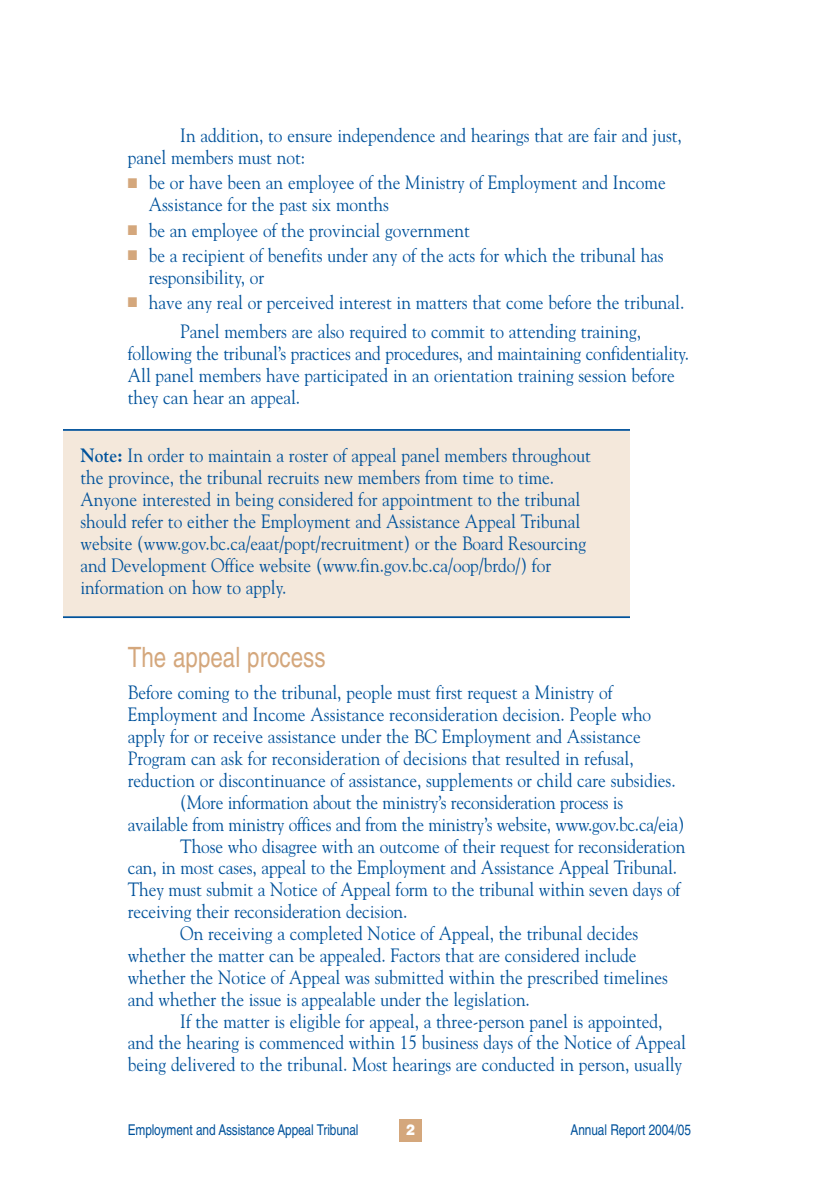
<style>
.page{position:relative;width:819px;height:1197px;background:#fff}
.page>*{position:absolute;margin:0;border:0;box-sizing:border-box;transform-origin:0 0}
.t1{font:28px "Helvetica";color:#d4a77c;scale:.8 1}
.t2{font:19.25px/21.9px "Goudy";color:#00529b;scale:.9 1}
.t3{font:14.88px "Helvetica";letter-spacing:-.01em;color:#00529b;scale:.8 1}
.t4{font:900 14.88px "Helvetica";color:#fff;scale:.9 1}
.s1{color:#d4a77c}
.s2{font-weight:700}
</style>
<div class="page">
<div style="left:399px;top:1119px;width:23px;height:23px;background:#d4a77c"></div>
<div style="left:63px;top:431px;width:567px;height:186px;background:#f4e8db"></div>
<hr style="left:63px;top:429px;width:567px;height:2px;background:#00529b">
<hr style="left:63px;top:616px;width:567px;height:2px;background:#00529b">
<p class="t2" style="left:128px;top:126px;width:617px;text-indent:52px">In addition, to ensure independence and hearings that are fair and just, panel members must not:</p>
<p class="t2" style="left:149px;top:173px;width:576px;text-indent:-21px"><span class="s1">■</span> be or have been an employee of the Ministry of Employment and Income<br>Assistance for the past six months</p>
<p class="t2" style="left:128px;top:220px;width:382px"><span class="s1">■</span> be an employee of the provincial government</p>
<p class="t2" style="left:149px;top:246px;width:574px;text-indent:-21px"><span class="s1">■</span> be a recipient of benefits under any of the acts for which the tribunal has responsibility, or</p>
<p class="t2" style="left:128px;top:290px;width:620px;line-height:28.9px;text-align:center"><span class="s1">■</span> have any real or perceived interest in matters that come before the tribunal.<br>Panel members are also required to commit to attending training,</p>
<p class="t2" style="left:128px;top:344px;width:625px">following the tribunal’s practices and procedures, and maintaining confidentiality.<br>All panel members have participated in an orientation training session before they can hear an appeal.</p>
<p class="t2" style="left:80px;top:446px;width:569px"><span class="s2">Note:</span> In order to maintain a roster of appeal panel members throughout the province, the tribunal recruits new members from time to time.<br>Anyone interested in being considered for appointment to the tribunal should refer to either the Employment and Assistance Appeal Tribunal website (www.gov.bc.ca/eaat/popt/recruitment) or the Board Resourcing and Development Office website (www.fin.gov.bc.ca/oop/brdo/) for information on how to apply.</p>
<h1 class="t1" style="left:128px;top:647px;width:249px">The appeal process</h1>
<p class="t2" style="left:128px;top:683px;width:540px">Before coming to the tribunal, people must first request a Ministry of</p>
<p class="t2" style="left:128px;top:705px;width:583px">Employment and Income Assistance reconsideration decision. People who</p>
<p class="t2" style="left:128px;top:727px;width:572px">apply for or receive assistance under the BC Employment and Assistance</p>
<p class="t2" style="left:128px;top:749px;width:564px">Program can ask for reconsideration of decisions that resulted in refusal,</p>
<p class="t2" style="left:128px;top:771px;width:610px">reduction or discontinuance of assistance, supplements or child care subsidies.</p>
<p class="t2" style="left:180px;top:793px;width:494px">(More information about the ministry’s reconsideration process is</p>
<p class="t2" style="left:128px;top:815px;width:620px">available from ministry offices and from the ministry’s website, www.gov.bc.ca/eia)</p>
<p class="t2" style="left:180px;top:836px;width:563px">Those who disagree with an outcome of their request for reconsideration</p>
<p class="t2" style="left:128px;top:858px;width:612px">can, in most cases, appeal to the Employment and Assistance Appeal Tribunal.</p>
<p class="t2" style="left:128px;top:880px;width:616px">They must submit a Notice of Appeal form to the tribunal within seven days of</p>
<p class="t2" style="left:128px;top:902px;width:312px">receiving their reconsideration decision.</p>
<p class="t2" style="left:180px;top:924px;width:510px">On receiving a completed Notice of Appeal, the tribunal decides</p>
<p class="t2" style="left:128px;top:946px;width:567px">whether the matter can be appealed. Factors that are considered include</p>
<p class="t2" style="left:128px;top:968px;width:602px">whether the Notice of Appeal was submitted within the prescribed timelines</p>
<p class="t2" style="left:128px;top:990px;width:448px">and whether the issue is appealable under the legislation.</p>
<p class="t2" style="left:180px;top:1011px;width:537px">If the matter is eligible for appeal, a three-person panel is appointed,</p>
<p class="t2" style="left:128px;top:1033px;width:622px">and the hearing is commenced within 15 business days of the Notice of Appeal</p>
<p class="t2" style="left:128px;top:1055px;width:618px">being delivered to the tribunal. Most hearings are conducted in person, usually</p>
<p class="t3" style="left:128px;top:1124px;width:290px">Employment and Assistance Appeal Tribunal</p>
<p class="t3" style="left:571px;top:1124px;width:152px">Annual Report 2004/05</p>
<p class="t4" style="left:406px;top:1124px;width:11px">2</p>
</div>
